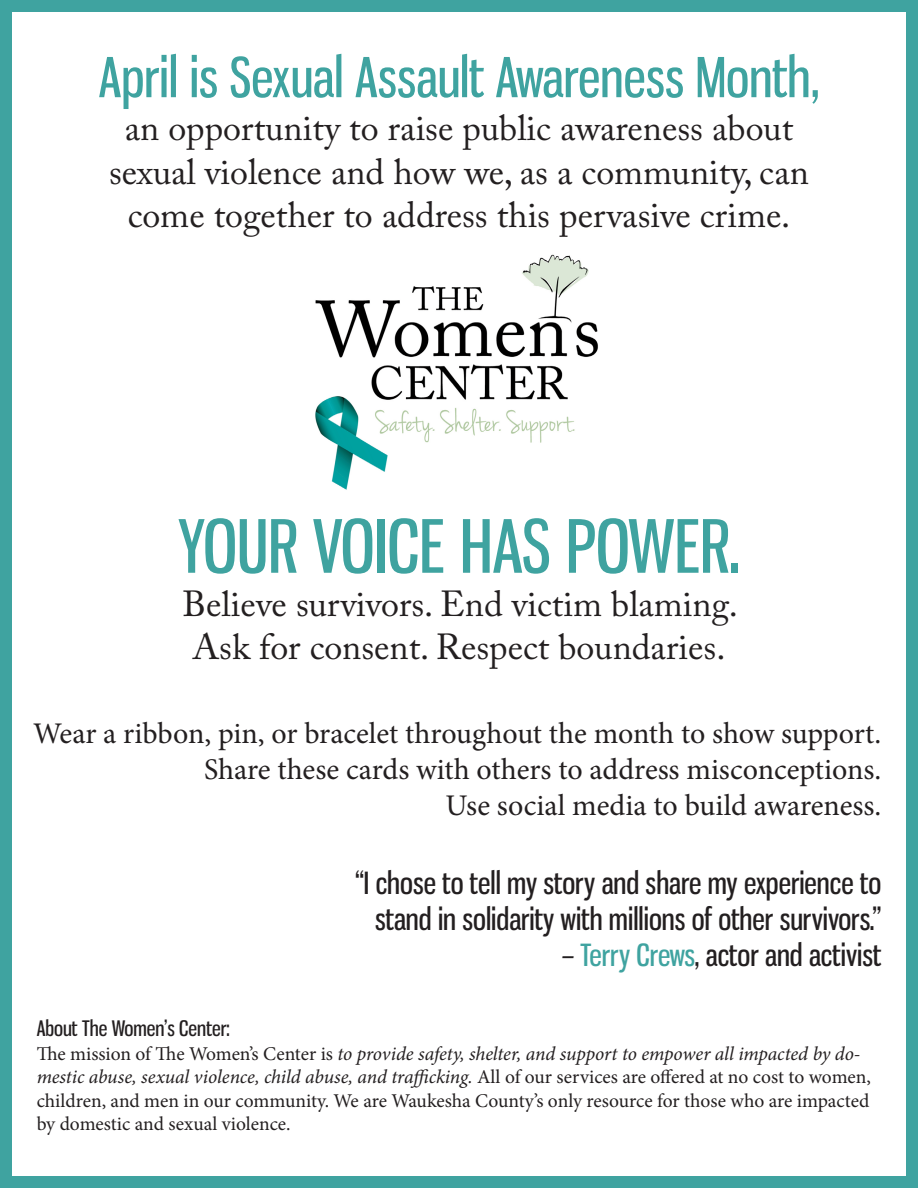
<style>
.page{position:relative;width:918px;height:1188px;background:#fff}
.page>*{position:absolute;margin:0;border:0;box-sizing:border-box;transform-origin:0 0}
.t1{font:72px "Gnuolane Rg";color:#3fa3a0}
.t2{font:54px "Gnuolane Rg";color:#3fa3a0}
.t3{font:36px/43.2px "Adobe Caslon Pro";color:#231f20;text-align:center}
.t4{font:30px "Minion Pro";letter-spacing:-.005em;color:#231f20}
.t5{font:30px/36px "Gnuolane Rg";color:#231f20;text-align:right}
.t6{font:21px "Gnuolane Rg";color:#231f20}
.t7{font:19.5px/23.4px "Minion Pro";color:#231f20}
.s1{color:#3fa3a0}
.s2{font-style:italic}
</style>
<div class="page">
<div style="left:0;top:0;width:918px;height:1188px;border:12px solid #3fa3a0"></div>
<img style="left:315px;top:254px;width:283px;height:236px">
<p class="t2" style="left:99px;top:45px;width:722px">April is Sexual Assault Awareness Month,</p>
<p class="t3" style="left:109px;top:106px;width:701px">an opportunity to raise public awareness about sexual violence and how we, as a community, can</p>
<p class="t3" style="left:128px;top:193px;width:664px">come together to address this pervasive crime.</p>
<p class="t1" style="left:178px;top:503px;width:564px">YOUR VOICE HAS POWER.</p>
<p class="t3" style="left:183px;top:582px;width:557px">Believe survivors. End victim blaming.</p>
<p class="t3" style="left:192px;top:625px;width:535px">Ask for consent. Respect boundaries.</p>
<p class="t4" style="left:33px;top:714px;width:849px">Wear a ribbon, pin, or bracelet throughout the month to show support.</p>
<p class="t4" style="left:204px;top:750px;width:679px">Share these cards with others to address misconceptions.</p>
<p class="t4" style="left:446px;top:786px;width:437px">Use social media to build awareness.</p>
<p class="t5" style="left:356px;top:865px;width:527px">“I chose to tell my story and share my experience to stand in solidarity with millions of other survivors.”</p>
<p class="t5" style="left:562px;top:937px;width:320px">– <span class="s1">Terry Crews</span>, actor and activist</p>
<p class="t6" style="left:37px;top:1016px;width:195px">About The Women’s Center:</p>
<p class="t7" style="left:37px;top:1042px;width:836px">The mission of The Women’s Center is <span class="s2">to provide safety, shelter, and support to empower all impacted by do&shy;mestic abuse, sexual violence, child abuse, and trafficking.</span> All of our services are offered at no cost to women, children, and men in our community. We are Waukesha County’s only resource for those who are impacted by domestic and sexual violence.</p>
</div>
